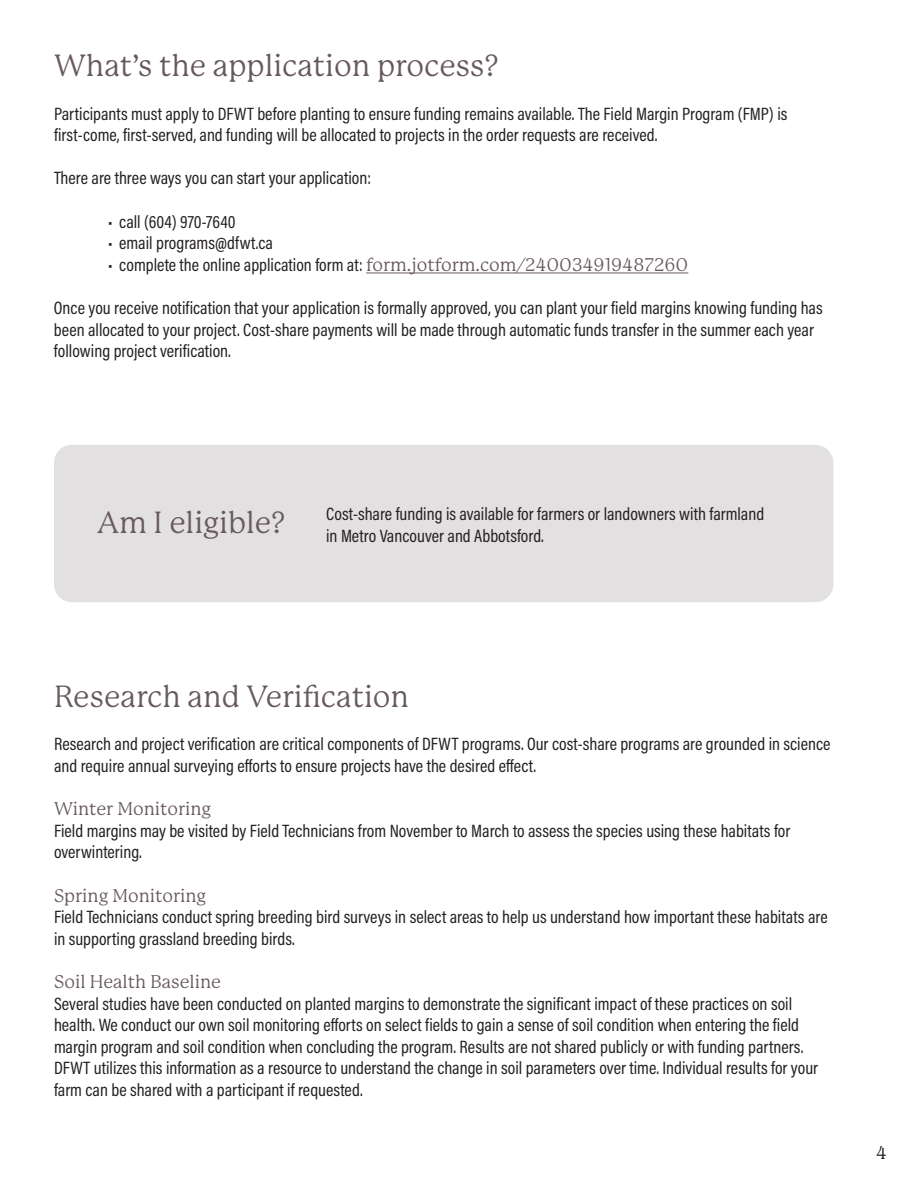
<style>
.page{position:relative;width:918px;height:1188px;background:#fff}
.page>*{position:absolute;margin:0;border:0;box-sizing:border-box;transform-origin:0 0}
.t1{font:30px "P22 Mackinac Pro";color:#675a5f}
.t2{font:30px "P22 Mackinac Pro";color:#66595e}
.t3{font:18px/21.6px "Acumin Pro Cond";color:#231f20}
.t4{font:18px "P22 Mackinac Pro";color:#675a5f}
.t5{font:18px "P22 Mackinac Pro";color:#231f20}
.s1{font-family:"P22 Mackinac Pro";color:#67595e}
</style>
<div class="page">
<hr style="left:366px;top:273px;width:322px;height:1px;background:#67595e">
<div style="left:54px;top:445px;width:779px;height:157px;background:#e3e0e2;border-radius:18px"></div>
<h1 class="t2" style="left:54px;top:49px;width:447px">What’s the application process?</h1>
<p class="t3" style="left:54px;top:102px;width:735px">Participants must apply to DFWT before planting to ensure funding remains available. The Field Margin Program (FMP) is first-come, first-served, and funding will be allocated to projects in the order requests are received.</p>
<p class="t3" style="left:54px;top:167px;width:319px">There are three ways you can start your application:</p>
<p class="t3" style="left:108px;top:210px;width:129px">• call (604) 970-7640</p>
<p class="t3" style="left:108px;top:232px;width:167px">• email programs@dfwt.ca</p>
<p class="t3" style="left:108px;top:253px;width:582px">• complete the online application form at: <span class="s1">form.jotform.com/240034919487260</span></p>
<p class="t3" style="left:54px;top:297px;width:770px">Once you receive notification that your application is formally approved, you can plant your field margins knowing funding has been allocated to your project. Cost-share payments will be made through automatic funds transfer in the summer each year following project verification.</p>
<h1 class="t1" style="left:97px;top:505px;width:190px">Am I eligible?</h1>
<p class="t3" style="left:326px;top:503px;width:440px">Cost-share funding is available for farmers or landowners with farmland</p>
<p class="t3" style="left:326px;top:525px;width:219px">in Metro Vancouver and Abbotsford.</p>
<h1 class="t1" style="left:54px;top:680px;width:357px">Research and Verification</h1>
<p class="t3" style="left:54px;top:733px;width:778px">Research and project verification are critical components of DFWT programs. Our cost-share programs are grounded in science and require annual surveying efforts to ensure projects have the desired effect.</p>
<p class="t4" style="left:54px;top:799px;width:159px">Winter Monitoring</p>
<p class="t3" style="left:54px;top:819px;width:738px">Field margins may be visited by Field Technicians from November to March to assess the species using these habitats for overwintering.</p>
<p class="t4" style="left:54px;top:885px;width:154px">Spring Monitoring</p>
<p class="t3" style="left:54px;top:906px;width:775px">Field Technicians conduct spring breeding bird surveys in select areas to help us understand how important these habitats are in supporting grassland breeding birds.</p>
<p class="t4" style="left:54px;top:971px;width:168px">Soil Health Baseline</p>
<p class="t3" style="left:54px;top:992px;width:766px">Several studies have been conducted on planted margins to demonstrate the significant impact of these practices on soil health. We conduct our own soil monitoring efforts on select fields to gain a sense of soil condition when entering the field margin program and soil condition when concluding the program. Results are not shared publicly or with funding partners.<br>DFWT utilizes this information as a resource to understand the change in soil parameters over time. Individual results for your farm can be shared with a participant if requested.</p>
<p class="t5" style="left:876px;top:1143px;width:13px">4</p>
</div>
